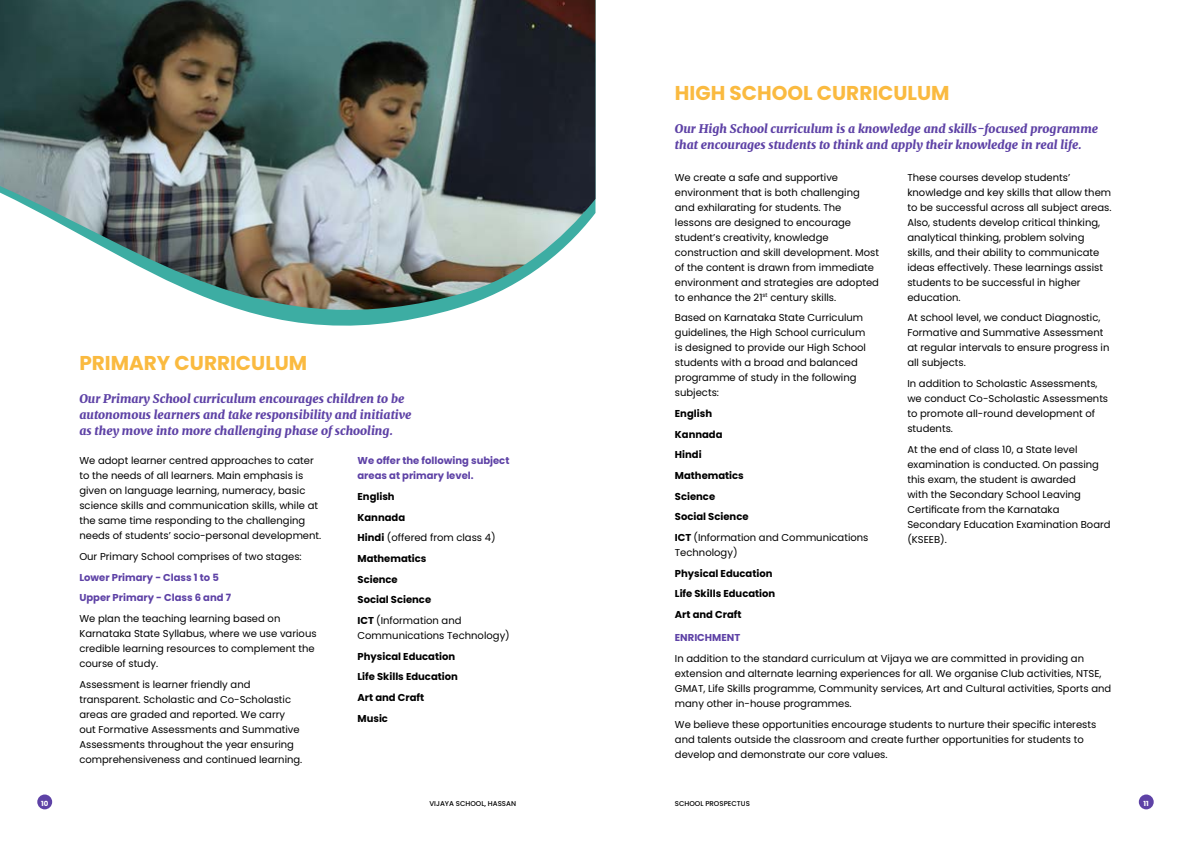
<style>
.page{position:relative;width:1191px;height:842px;background:#fff}
.page>*{position:absolute;margin:0;border:0;box-sizing:border-box;transform-origin:0 0}
.t1{font:700 20px "Poppins";color:#faba40}
.t2{font:italic 900 12px/16px "Merriweather";color:#5e42a6}
.t3{font:10px/15px "Poppins";color:#000}
.t4{font:700 10px/20.7px "Poppins";color:#000}
.t5{font:700 10px/20.7px "Poppins";color:#5e42a6}
.t6{font:500 7px "Poppins";color:#000}
.t7{font:700 7px "Poppins";color:#fff}
.s1{font-weight:400}
</style>
<div class="page">
<svg style="left:245px;top:311px;width:202px;height:15px;fill:#3dada3"></svg>
<img style="left:0;top:0;width:595px;height:311px">
<div style="left:1138px;top:794px;width:15px;height:15px;background:#5e42a6;border-radius:50%"></div>
<div style="left:37px;top:794px;width:15px;height:15px;background:#5e42a6;border-radius:50%"></div>
<h1 class="t1" style="left:79px;top:351px;width:229px">PRIMARY CURRICULUM</h1>
<p class="t2" style="left:79px;top:390px;width:334px">Our Primary School curriculum encourages children to be autonomous learners and take responsibility and initiative as they move into more challenging phase of schooling.</p>
<p class="t3" style="left:79px;top:453px;width:243px">We adopt learner centred approaches to cater to the needs of all learners. Main emphasis is given on language learning, numeracy, basic science skills and communication skills, while at the same time responding to the challenging needs of students’ socio-personal development.</p>
<p class="t3" style="left:79px;top:549px;width:224px">Our Primary School comprises of two stages:</p>
<p class="t5" style="left:79px;top:567px;width:153px">Lower Primary - Class 1 to 5<br>Upper Primary - Class 6 and 7</p>
<p class="t3" style="left:79px;top:611px;width:239px">We plan the teaching learning based on Karnataka State Syllabus, where we use various credible learning resources to complement the course of study.</p>
<p class="t3" style="left:79px;top:677px;width:224px">Assessment is learner friendly and transparent. Scholastic and Co-Scholastic areas are graded and reported. We carry out Formative Assessments and Summative Assessments throughout the year ensuring comprehensiveness and continued learning.</p>
<p class="t5" style="left:357px;top:453px;width:153px;line-height:15px">We offer the following subject areas at primary level.</p>
<p class="t4" style="left:357px;top:486px;width:140px">English<br>Kannada<br>Hindi <span class="s1">(offered from class 4)<br></span>Mathematics<br>Science<br>Social Science<br>ICT <span class="s1">(Information and</span></p>
<p class="t3" style="left:357px;top:628px;width:154px">Communications Technology)</p>
<p class="t4" style="left:357px;top:646px;width:102px">Physical Education<br>Life Skills Education<br>Art and Craft<br>Music</p>
<h1 class="t1" style="left:675px;top:82px;width:276px">HIGH SCHOOL CURRICULUM</h1>
<p class="t2" style="left:675px;top:121px;width:425px">Our High School curriculum is a knowledge and skills-focused programme that encourages students to think and apply their knowledge in real life.</p>
<p class="t3" style="left:675px;top:170px;width:206px">We create a safe and supportive environment that is both challenging and exhilarating for students. The lessons are designed to encourage student’s creativity, knowledge construction and skill development. Most of the content is drawn from immediate environment and strategies are adopted to enhance the 21<sup>st</sup> century skills.</p>
<p class="t3" style="left:675px;top:310px;width:193px">Based on Karnataka State Curriculum guidelines, the High School curriculum is designed to provide our High School students with a broad and balanced programme of study in the following subjects:</p>
<p class="t4" style="left:675px;top:403px;width:195px">English<br>Kannada<br>Hindi<br>Mathematics<br>Science<br>Social Science<br>ICT <span class="s1">(Information and Communications</span></p>
<p class="t3" style="left:675px;top:545px;width:64px">Technology)</p>
<p class="t4" style="left:675px;top:563px;width:102px">Physical Education<br>Life Skills Education<br>Art and Craft</p>
<p class="t3" style="left:907px;top:170px;width:206px">These courses develop students’ knowledge and key skills that allow them to be successful across all subject areas.<br>Also, students develop critical thinking, analytical thinking, problem solving skills, and their ability to communicate ideas effectively. These learnings assist students to be successful in higher education.</p>
<p class="t3" style="left:907px;top:310px;width:204px">At school level, we conduct Diagnostic, Formative and Summative Assessment at regular intervals to ensure progress in all subjects.</p>
<p class="t3" style="left:907px;top:376px;width:202px">In addition to Scholastic Assessments, we conduct Co-Scholastic Assessments to promote all-round development of students.</p>
<p class="t3" style="left:907px;top:442px;width:205px">At the end of class 10, a State level examination is conducted. On passing this exam, the student is awarded<br>with the Secondary School Leaving<br>Certificate from the Karnataka<br>Secondary Education Examination Board (KSEEB).</p>
<p class="t5" style="left:675px;top:627px;width:67px">ENRICHMENT</p>
<p class="t3" style="left:675px;top:651px;width:438px">In addition to the standard curriculum at Vijaya we are committed in providing an extension and alternate learning experiences for all. We organise Club activities, NTSE, GMAT, Life Skills programme, Community services, Art and Cultural activities, Sports and many other in-house programmes.</p>
<p class="t3" style="left:675px;top:717px;width:423px">We believe these opportunities encourage students to nurture their specific interests and talents outside the classroom and create further opportunities for students to develop and demonstrate our core values.</p>
<p class="t7" style="left:41px;top:799px;width:9px">10</p>
<p class="t6" style="left:429px;top:799px;width:88px">VIJAYA SCHOOL, HASSAN</p>
<p class="t6" style="left:675px;top:799px;width:77px">SCHOOL PROSPECTUS</p>
<p class="t7" style="left:1143px;top:799px;width:7px">11</p>
</div>
